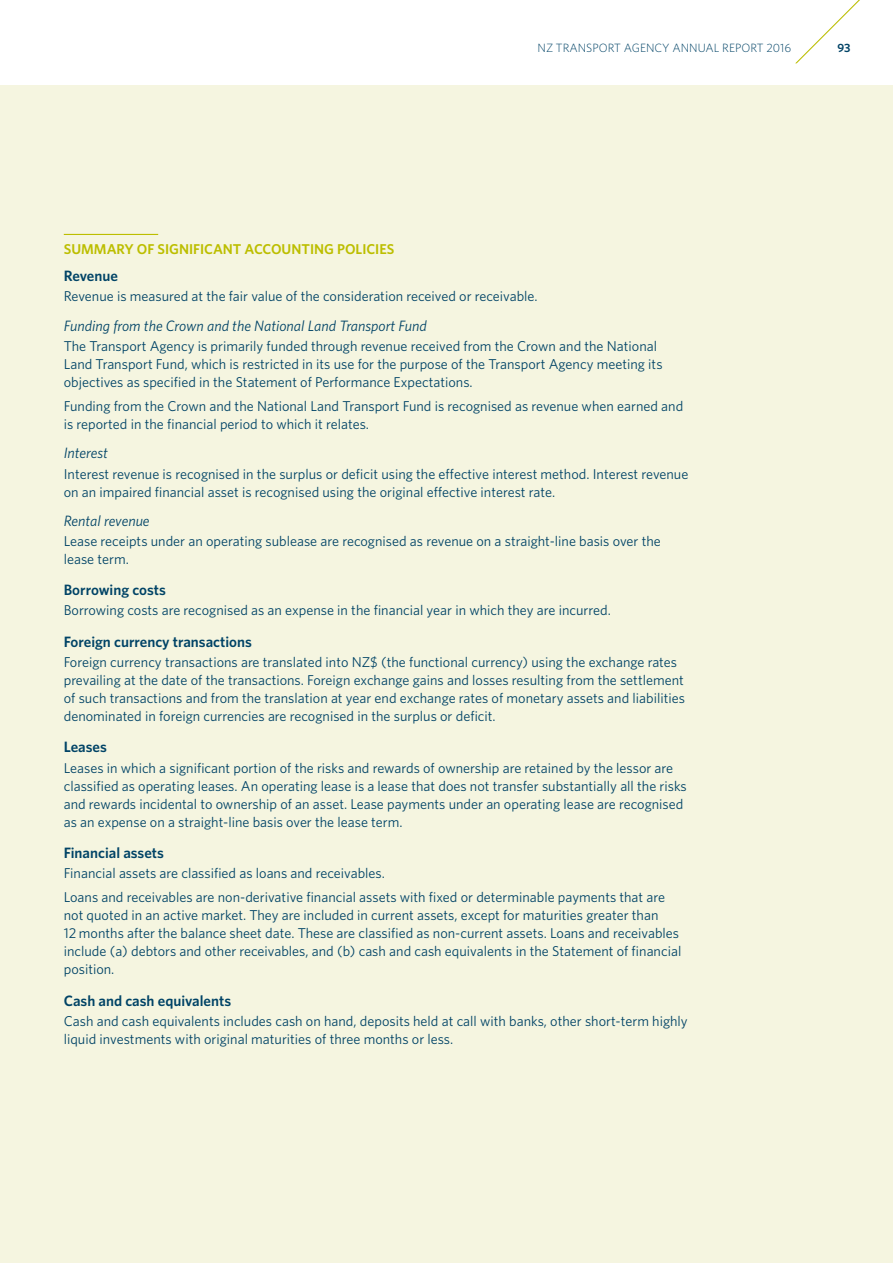
<style>
.page{position:relative;width:893px;height:1263px;background:#fff}
.page>*{position:absolute;margin:0;border:0;box-sizing:border-box;transform-origin:0 0}
.t1{font:600 15px "Whitney";color:#004366}
.t2{font:italic 15px "Whitney";color:#004366}
.t3{font:14.25px/18px "Whitney";color:#004366}
.t4{font:600 14.25px "Whitney";color:#bcbe00}
.t5{font:300 12px "Whitney";color:#004366}
.t6{font:600 12px "Whitney";color:#004366}
</style>
<div class="page">
<div style="left:0;top:85px;width:893px;height:1178px;background:#f5f5e0"></div>
<svg style="left:795px;top:0;width:65px;height:64px"></svg>
<hr style="left:64px;top:234px;width:94px;height:1px;background:#bcbe00">
<p class="t5" style="left:537px;top:40px;width:255px">NZ TRANSPORT AGENCY ANNUAL REPORT 2016</p>
<p class="t6" style="left:837px;top:40px;width:15px">93</p>
<p class="t4" style="left:64px;top:240px;width:332px">SUMMARY OF SIGNIFICANT ACCOUNTING POLICIES</p>
<p class="t1" style="left:64px;top:266px;width:56px">Revenue</p>
<p class="t3" style="left:64px;top:287px;width:475px">Revenue is measured at the fair value of the consideration received or receivable.</p>
<p class="t2" style="left:64px;top:315px;width:365px">Funding from the Crown and the National Land Transport Fund</p>
<p class="t3" style="left:64px;top:336px;width:600px">The Transport Agency is primarily funded through revenue received from the Crown and the National<br>Land Transport Fund, which is restricted in its use for the purpose of the Transport Agency meeting its objectives as specified in the Statement of Performance Expectations.</p>
<p class="t3" style="left:64px;top:397px;width:621px">Funding from the Crown and the National Land Transport Fund is recognised as revenue when earned and is reported in the financial period to which it relates.</p>
<p class="t2" style="left:64px;top:443px;width:46px">Interest</p>
<p class="t3" style="left:64px;top:464px;width:626px">Interest revenue is recognised in the surplus or deficit using the effective interest method. Interest revenue on an impaired financial asset is recognised using the original effective interest rate.</p>
<p class="t2" style="left:64px;top:511px;width:87px">Rental revenue</p>
<p class="t3" style="left:64px;top:532px;width:598px">Lease receipts under an operating sublease are recognised as revenue on a straight-line basis over the lease term.</p>
<p class="t1" style="left:64px;top:580px;width:104px">Borrowing costs</p>
<p class="t3" style="left:64px;top:601px;width:548px">Borrowing costs are recognised as an expense in the financial year in which they are incurred.</p>
<p class="t1" style="left:64px;top:632px;width:190px">Foreign currency transactions</p>
<p class="t3" style="left:64px;top:653px;width:623px">Foreign currency transactions are translated into NZ$ (the functional currency) using the exchange rates prevailing at the date of the transactions. Foreign exchange gains and losses resulting from the settlement of such transactions and from the translation at year end exchange rates of monetary assets and liabilities denominated in foreign currencies are recognised in the surplus or deficit.</p>
<p class="t1" style="left:64px;top:737px;width:45px">Leases</p>
<p class="t3" style="left:64px;top:758px;width:624px">Leases in which a significant portion of the risks and rewards of ownership are retained by the lessor are classified as operating leases. An operating lease is a lease that does not transfer substantially all the risks and rewards incidental to ownership of an asset. Lease payments under an operating lease are recognised as an expense on a straight-line basis over the lease term.</p>
<p class="t1" style="left:64px;top:843px;width:102px">Financial assets</p>
<p class="t3" style="left:64px;top:860px;width:603px;line-height:24.5px">Financial assets are classified as loans and receivables.<br>Loans and receivables are non-derivative financial assets with fixed or determinable payments that are</p>
<p class="t3" style="left:64px;top:906px;width:619px">not quoted in an active market. They are included in current assets, except for maturities greater than<br>12 months after the balance sheet date. These are classified as non-current assets. Loans and receivables include (a) debtors and other receivables, and (b) cash and cash equivalents in the Statement of financial position.</p>
<p class="t1" style="left:64px;top:990px;width:169px">Cash and cash equivalents</p>
<p class="t3" style="left:64px;top:1012px;width:625px">Cash and cash equivalents includes cash on hand, deposits held at call with banks, other short-term highly liquid investments with original maturities of three months or less.</p>
</div>
